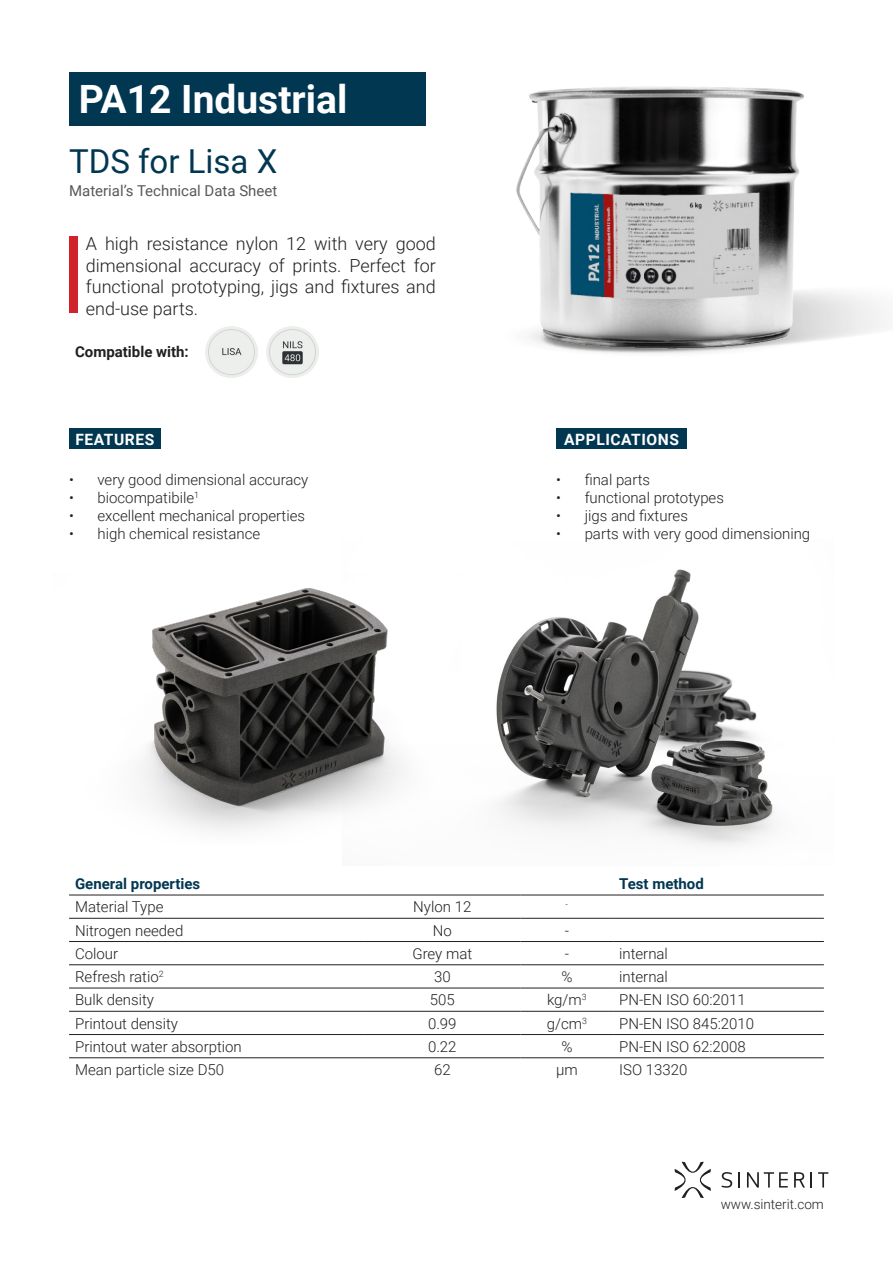
<style>
.page{position:relative;width:893px;height:1263px;background:#fff}
.page>*{position:absolute;margin:0;border:0;box-sizing:border-box;transform-origin:0 0}
.t1{font:700 39px "Roboto";color:#fff}
.t2{font:33px "Roboto";color:#023752}
.t3{font:300 18px/21.6px "Roboto";color:#231f20;text-align:justify}
.t4{font:700 15.6px "Roboto";letter-spacing:.035em;color:#fff}
.t5{font:300 15px "Roboto";color:#231f20}
.t6{font:15px "Roboto";color:#57585a}
.t7{font:700 15px "Roboto";color:#023752}
.t8{font:700 15px "Roboto";color:#231f20}
.t9{font:300 13.5px "Roboto";color:#231f20}
.t10{font:300 8.7px "Roboto";color:#231f20}
</style>
<div class="page">
<img style="left:496px;top:569px;width:277px;height:277px">
<hr style="left:69px;top:1057px;width:295px;height:1px;background:#231f20">
<hr style="left:364px;top:1057px;width:157px;height:1px;background:#231f20">
<hr style="left:521px;top:1057px;width:92px;height:1px;background:#231f20">
<hr style="left:613px;top:1057px;width:211px;height:1px;background:#231f20">
<hr style="left:69px;top:895px;width:295px;height:1px;background:#231f20">
<hr style="left:364px;top:895px;width:157px;height:1px;background:#231f20">
<hr style="left:521px;top:895px;width:92px;height:1px;background:#231f20">
<hr style="left:613px;top:895px;width:211px;height:1px;background:#231f20">
<hr style="left:69px;top:918px;width:295px;height:1px;background:#231f20">
<hr style="left:364px;top:918px;width:157px;height:1px;background:#231f20">
<hr style="left:521px;top:918px;width:92px;height:1px;background:#231f20">
<hr style="left:613px;top:918px;width:211px;height:1px;background:#231f20">
<hr style="left:69px;top:941px;width:295px;height:1px;background:#231f20">
<hr style="left:364px;top:941px;width:157px;height:1px;background:#231f20">
<hr style="left:521px;top:941px;width:92px;height:1px;background:#231f20">
<hr style="left:613px;top:941px;width:211px;height:1px;background:#231f20">
<hr style="left:69px;top:964px;width:295px;height:1px;background:#231f20">
<hr style="left:364px;top:964px;width:157px;height:1px;background:#231f20">
<hr style="left:521px;top:964px;width:92px;height:1px;background:#231f20">
<hr style="left:613px;top:964px;width:211px;height:1px;background:#231f20">
<hr style="left:69px;top:988px;width:295px;height:1px;background:#231f20">
<hr style="left:364px;top:988px;width:157px;height:1px;background:#231f20">
<hr style="left:521px;top:988px;width:92px;height:1px;background:#231f20">
<hr style="left:613px;top:988px;width:211px;height:1px;background:#231f20">
<hr style="left:69px;top:1011px;width:295px;height:1px;background:#231f20">
<hr style="left:364px;top:1011px;width:157px;height:1px;background:#231f20">
<hr style="left:521px;top:1011px;width:92px;height:1px;background:#231f20">
<hr style="left:613px;top:1011px;width:211px;height:1px;background:#231f20">
<hr style="left:69px;top:1034px;width:295px;height:1px;background:#231f20">
<hr style="left:364px;top:1034px;width:157px;height:1px;background:#231f20">
<hr style="left:521px;top:1034px;width:92px;height:1px;background:#231f20">
<hr style="left:613px;top:1034px;width:211px;height:1px;background:#231f20">
<svg style="left:675px;top:1162px;width:36px;height:36px"></svg>
<svg style="left:722px;top:1172px;width:10px;height:16px"></svg>
<svg style="left:738px;top:1172px;width:2px;height:15px"></svg>
<svg style="left:747px;top:1172px;width:41px;height:15px"></svg>
<svg style="left:818px;top:1172px;width:10px;height:15px"></svg>
<svg style="left:794px;top:1172px;width:18px;height:15px"></svg>
<img style="left:514px;top:86px;width:310px;height:270px">
<img style="left:141px;top:588px;width:262px;height:243px">
<div style="left:69px;top:428px;width:92px;height:21px;background:#023752"></div>
<div style="left:556px;top:428px;width:131px;height:21px;background:#023752"></div>
<div style="left:69px;top:72px;width:356px;height:53px;background:#023752"></div>
<div style="left:69px;top:236px;width:8px;height:77px;background:#d1232a"></div>
<img style="left:206px;top:326px;width:51px;height:52px">
<img style="left:266px;top:326px;width:52px;height:52px">
<p class="t1" style="left:79px;top:72px;width:270px">PA12 Industrial</p>
<p class="t2" style="left:69px;top:138px;width:210px">TDS for Lisa X</p>
<p class="t6" style="left:69px;top:180px;width:210px">Material’s Technical Data Sheet</p>
<p class="t3" style="left:86px;top:232px;width:351px">A high resistance nylon 12 with very good dimensional accuracy of prints. Perfect for functional prototyping, jigs and fixtures and end-use parts.</p>
<p class="t8" style="left:75px;top:342px;width:115px">Compatible with:</p>
<p class="t4" style="left:75px;top:428px;width:80px">FEATURES</p>
<p class="t5" style="left:69px;top:470px;width:241px">• very good dimensional accuracy</p>
<p class="t5" style="left:69px;top:488px;width:132px">• biocompatibile<sup>1</sup></p>
<p class="t5" style="left:69px;top:506px;width:237px">• excellent mechanical properties</p>
<p class="t5" style="left:69px;top:524px;width:193px">• high chemical resistance</p>
<p class="t4" style="left:564px;top:428px;width:116px">APPLICATIONS</p>
<p class="t5" style="left:556px;top:470px;width:95px">• final parts</p>
<p class="t5" style="left:556px;top:488px;width:169px">• functional prototypes</p>
<p class="t5" style="left:556px;top:506px;width:133px">• jigs and fixtures</p>
<p class="t5" style="left:556px;top:524px;width:255px">• parts with very good dimensioning</p>
<p class="t7" style="left:75px;top:873px;width:127px">General properties</p>
<p class="t7" style="left:619px;top:873px;width:86px">Test method</p>
<p class="t5" style="left:75px;top:896px;width:90px">Material Type</p>
<p class="t5" style="left:413px;top:896px;width:60px">Nylon 12</p>
<p class="t10" style="left:566px;top:898px;width:4px">-</p>
<p class="t5" style="left:75px;top:920px;width:110px">Nitrogen needed</p>
<p class="t5" style="left:433px;top:920px;width:21px">No</p>
<p class="t5" style="left:565px;top:920px;width:6px">-</p>
<p class="t5" style="left:75px;top:943px;width:45px">Colour</p>
<p class="t5" style="left:412px;top:943px;width:61px">Grey mat</p>
<p class="t5" style="left:565px;top:943px;width:6px">-</p>
<p class="t5" style="left:619px;top:943px;width:50px">internal</p>
<p class="t5" style="left:75px;top:966px;width:90px">Refresh ratio<sup>2</sup></p>
<p class="t5" style="left:434px;top:966px;width:18px">30</p>
<p class="t5" style="left:561px;top:966px;width:13px">%</p>
<p class="t5" style="left:619px;top:966px;width:50px">internal</p>
<p class="t5" style="left:75px;top:989px;width:81px">Bulk density</p>
<p class="t5" style="left:430px;top:989px;width:26px">505</p>
<p class="t5" style="left:547px;top:989px;width:41px">kg/m<sup>3</sup></p>
<p class="t5" style="left:619px;top:989px;width:128px">PN-EN ISO 60:2011</p>
<p class="t5" style="left:75px;top:1013px;width:104px">Printout density</p>
<p class="t5" style="left:428px;top:1013px;width:30px">0.99</p>
<p class="t5" style="left:547px;top:1013px;width:42px">g/cm<sup>3</sup></p>
<p class="t5" style="left:619px;top:1013px;width:136px">PN-EN ISO 845:2010</p>
<p class="t5" style="left:75px;top:1036px;width:168px">Printout water absorption</p>
<p class="t5" style="left:428px;top:1036px;width:30px">0.22</p>
<p class="t5" style="left:561px;top:1036px;width:13px">%</p>
<p class="t5" style="left:619px;top:1036px;width:128px">PN-EN ISO 62:2008</p>
<p class="t5" style="left:75px;top:1059px;width:151px">Mean particle size D50</p>
<p class="t5" style="left:434px;top:1059px;width:18px">62</p>
<p class="t5" style="left:556px;top:1059px;width:23px">µm</p>
<p class="t5" style="left:619px;top:1059px;width:70px">ISO 13320</p>
<p class="t9" style="left:721px;top:1195px;width:105px">www.sinterit.com</p>
</div>
